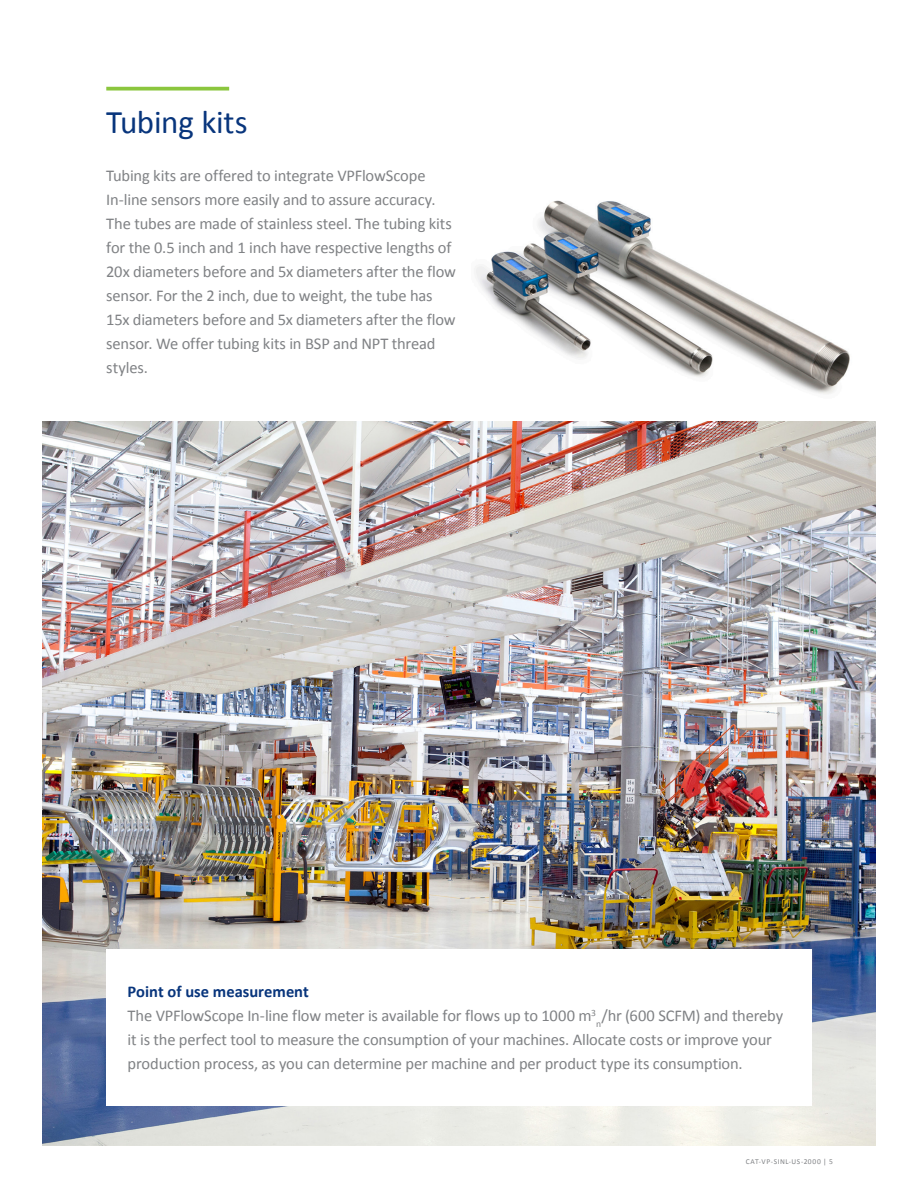
<style>
.page{position:relative;width:918px;height:1188px;background:#fff}
.page>*{position:absolute;margin:0;border:0;box-sizing:border-box;transform-origin:0 0}
.kop_-_streep{font:33px "Calibri";letter-spacing:-.01em;color:#08357c}
.body{font:16.5px/24px "Calibri";letter-spacing:-.01em;color:#808285}
.tussenkop_blauw{font:700 16.5px "Calibri";color:#08357c}
.t1{font:7.5px "Calibri";letter-spacing:.07em;color:#808285}
</style>
<div class="page">
<img style="left:43px;top:421px;width:832px;height:724px">
<svg style="left:106px;top:87px;width:123px;height:4px"></svg>
<div style="left:106px;top:949px;width:706px;height:157px;background:#fff"></div>
<img style="left:476px;top:200px;width:374px;height:194px">
<p class="kop_-_streep" style="left:106px;top:101px;width:143px">Tubing kits</p>
<p class="body" style="left:106px;top:164px;width:351px">Tubing kits are offered to integrate VPFlowScope In-line sensors more easily and to assure accuracy.<br>The tubes are made of stainless steel. The tubing kits for the 0.5 inch and 1 inch have respective lengths of 20x diameters before and 5x diameters after the flow sensor. For the 2 inch, due to weight, the tube has 15x diameters before and 5x diameters after the flow sensor. We offer tubing kits in BSP and NPT thread styles.</p>
<p class="tussenkop_blauw" style="left:128px;top:981px;width:183px">Point of use measurement</p>
<p class="body" style="left:128px;top:1004px;width:657px">The VPFlowScope In-line flow meter is available for flows up to 1000 m<sup>3</sup><sub>n</sub>/hr (600 SCFM) and thereby it is the perfect tool to measure the consumption of your machines. Allocate costs or improve your production process, as you can determine per machine and per product type its consumption.</p>
<p class="t1" style="left:746px;top:1157px;width:89px">CAT-VP-SINL-US-2000 | 5</p>
</div>
